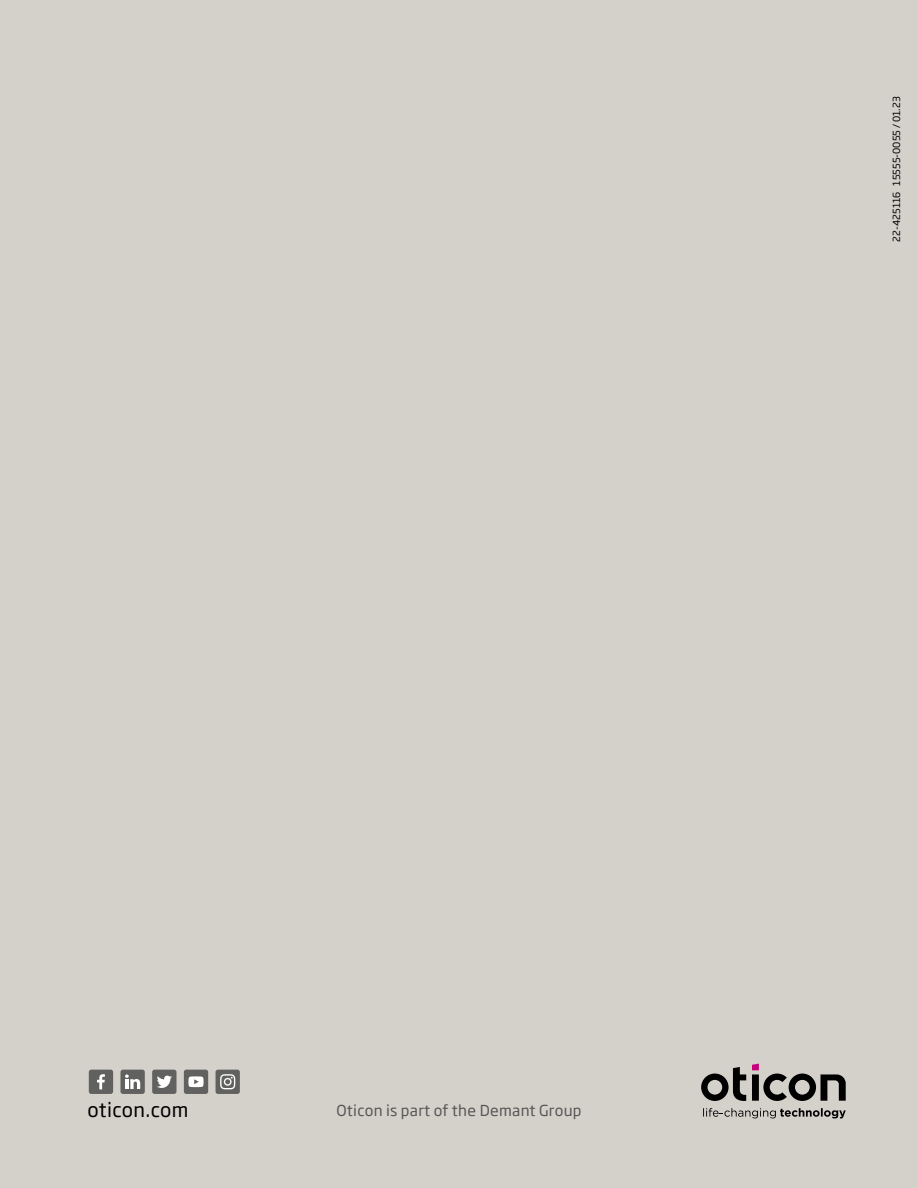
<style>
.page{position:relative;width:918px;height:1188px;background:#d4d1cb}
.page>*{position:absolute;margin:0;border:0;box-sizing:border-box;transform-origin:0 0}
.t1{font:19.5px "Soho Gothic Pro";letter-spacing:.02em;color:#000}
.t2{font:15px "Soho Gothic Pro";letter-spacing:.02em;color:#565655}
.t3{font:9.75px "Soho Gothic Pro";color:#000}
</style>
<div class="page">
<svg style="left:701px;top:1067px;width:45px;height:34px"></svg>
<svg style="left:752px;top:1064px;width:94px;height:37px"></svg>
<svg style="left:703px;top:1108px;width:143px;height:10px"></svg>
<div style="left:184px;top:1070px;width:24px;height:24px;background:#616160;border-radius:2px"></div>
<svg style="left:188px;top:1076px;width:16px;height:11px"></svg>
<div style="left:120px;top:1070px;width:25px;height:24px;background:#616160;border-radius:2px"></div>
<svg style="left:125px;top:1074px;width:15px;height:15px"></svg>
<div style="left:152px;top:1070px;width:24px;height:24px;background:#616160;border-radius:2px"></div>
<svg style="left:157px;top:1076px;width:15px;height:12px"></svg>
<div style="left:89px;top:1070px;width:24px;height:24px;background:#616160;border-radius:2px"></div>
<svg style="left:97px;top:1074px;width:8px;height:15px"></svg>
<div style="left:216px;top:1070px;width:24px;height:24px;background:#616160;border-radius:2px"></div>
<svg style="left:220px;top:1074px;width:15px;height:15px"></svg>
<p class="t3" style="left:889px;top:242px;width:147px;rotate:-90deg">22-425116 15555-0055 / 01.23</p>
<h1 class="t1" style="left:87px;top:1094px;width:103px">oticon.com</h1>
<p class="t2" style="left:336px;top:1099px;width:247px">Oticon is part of the Demant Group</p>
</div>
